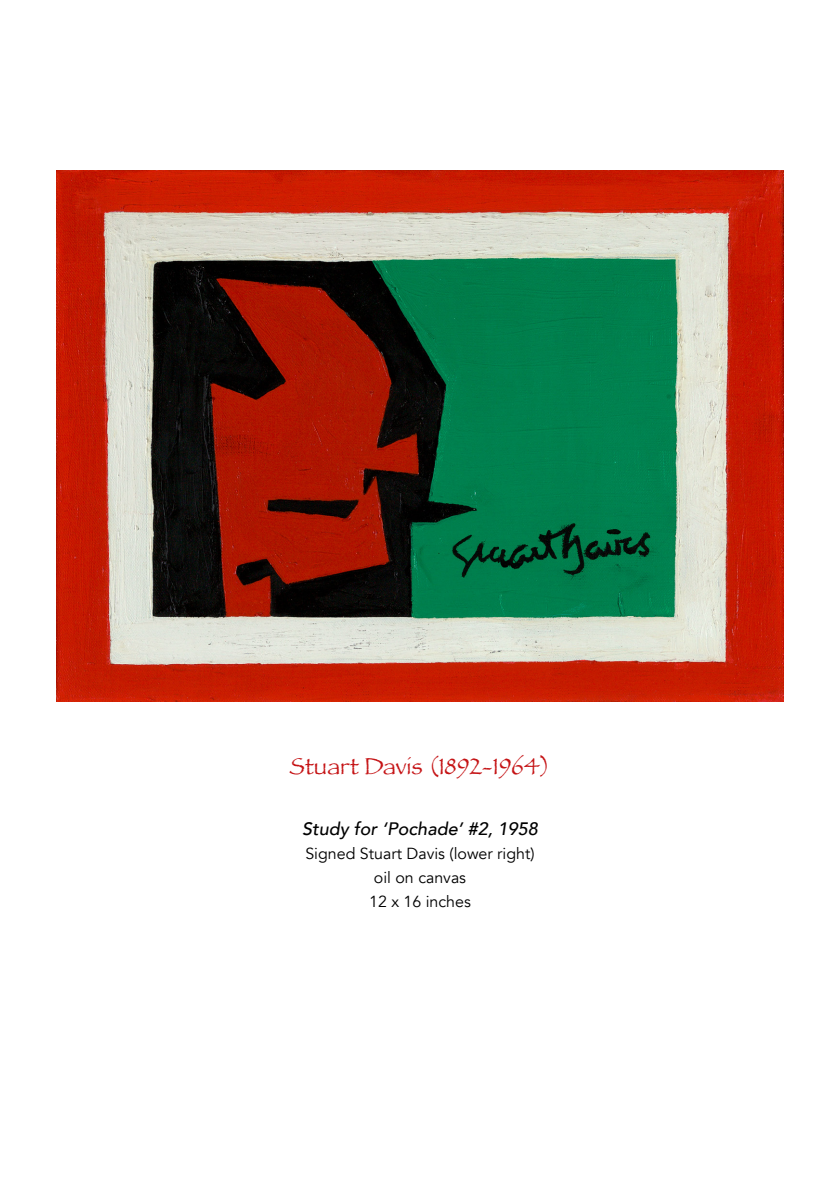
<style>
.page{position:relative;width:840px;height:1191px;background:#fff}
.page>*{position:absolute;margin:0;border:0;box-sizing:border-box;transform-origin:0 0}
.t1{font:24px "Papyrus";color:#c51315}
.Piece_Details_Centre{font:italic 500 18px "Avenir";color:#000}
.Piece_Details_Centre-2{font:16px "Avenir";color:#000}
</style>
<div class="page">
<img style="left:57px;top:170px;width:725px;height:531px">
<p class="t1" style="left:289px;top:751px;width:262px">Stuart Davis (1892-1964)</p>
<p class="Piece_Details_Centre" style="left:302px;top:818px;width:237px">Study for ‘Pochade’ #2, 1958</p>
<p class="Piece_Details_Centre-2" style="left:305px;top:844px;width:230px">Signed Stuart Davis (lower right)</p>
<p class="Piece_Details_Centre-2" style="left:373px;top:868px;width:94px">oil on canvas</p>
<p class="Piece_Details_Centre-2" style="left:369px;top:892px;width:103px">12 x 16 inches</p>
</div>
